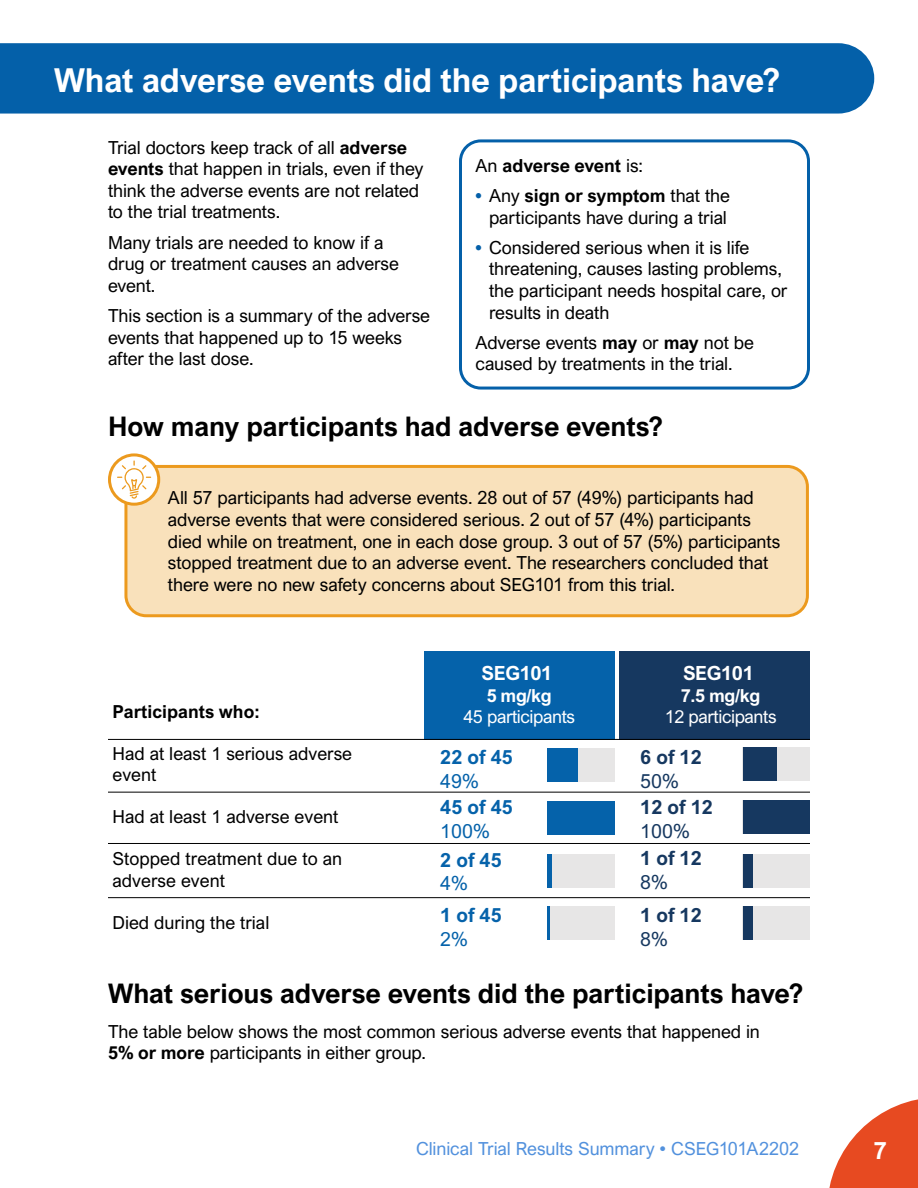
<style>
.page{position:relative;width:918px;height:1188px;background:#fff}
.page>*{position:absolute;margin:0;border:0;box-sizing:border-box;transform-origin:0 0}
.t1{font:700 33px "Arial Nova";letter-spacing:-.005em;color:#fff}
.t2{font:700 27px "Arial Nova";letter-spacing:-.005em;color:#000}
.t3{font:700 24px "Arial Nova";color:#fff}
.t4{font:700 19.65px "Arial Nova";letter-spacing:.005em;color:#0562aa}
.t5{font:700 19.65px "Arial Nova";letter-spacing:.005em;color:#163860}
.t6{font:700 19.65px "Arial Nova";letter-spacing:-.02em;color:#fff}
.t7{font:19.65px "Arial Nova";color:#163860}
.t8{font:19.65px "Arial Nova";color:#0562aa}
.t9{font:18px/21.6px "Arial Nova";letter-spacing:-.005em;color:#000}
.t10{font:18px "Arial Nova";letter-spacing:-.01em;color:#5291dd}
.t11{font:700 18px "Arial Nova";color:#000}
.t12{font:18px "Arial Nova";letter-spacing:-.02em;color:#fff}
.t13{font:700 18px "Arial Nova";letter-spacing:-.02em;color:#fff}
.s1{font-weight:700}
.s2{font-weight:400}
.s3{font-weight:700;color:#0460a9}
</style>
<div class="page">
<svg style="left:829px;top:1099px;width:89px;height:89px"></svg>
<div style="left:0;top:43px;width:874px;height:71px;background:#0460a9"></div>
<div style="left:126px;top:466px;width:681px;height:150px;background:#f9e1bb;border-radius:20px"></div>
<div style="left:124px;top:465px;width:685px;height:152px;border:3px solid #ec9a1e;border-radius:20px"></div>
<svg style="left:110px;top:455px;width:49px;height:49px"></svg>
<svg style="left:117px;top:460px;width:34px;height:39px"></svg>
<div style="left:108px;top:453px;width:52px;height:53px;border:3px solid #ec9a1e;border-radius:50%"></div>
<div style="left:548px;top:748px;width:67px;height:34px;background:#e7e6e6"></div>
<div style="left:743px;top:748px;width:67px;height:33px;background:#e7e6e6"></div>
<div style="left:548px;top:854px;width:67px;height:33px;background:#e7e6e6"></div>
<div style="left:548px;top:907px;width:67px;height:33px;background:#e7e6e6"></div>
<div style="left:743px;top:906px;width:67px;height:34px;background:#e7e6e6"></div>
<div style="left:424px;top:651px;width:191px;height:88px;background:#0562aa"></div>
<div style="left:620px;top:651px;width:190px;height:88px;background:#163860"></div>
<div style="left:548px;top:801px;width:67px;height:34px;background:#0562aa"></div>
<hr style="left:548px;top:854px;width:4px;height:33px;background:#0562aa">
<div style="left:743px;top:854px;width:67px;height:33px;background:#e7e6e6"></div>
<div style="left:743px;top:854px;width:10px;height:33px;background:#163860"></div>
<div style="left:743px;top:906px;width:10px;height:34px;background:#163860"></div>
<div style="left:743px;top:801px;width:67px;height:33px;background:#163860"></div>
<hr style="left:548px;top:907px;width:2px;height:33px;background:#0562aa">
<div style="left:743px;top:748px;width:34px;height:33px;background:#163860"></div>
<div style="left:548px;top:748px;width:30px;height:34px;background:#0562aa"></div>
<hr style="left:108px;top:739px;width:702px;height:1px;background:#000">
<hr style="left:108px;top:792px;width:702px;height:1px;background:#000">
<hr style="left:108px;top:843px;width:702px;height:1px;background:#000">
<hr style="left:108px;top:897px;width:702px;height:1px;background:#000">
<div style="left:459px;top:139px;width:351px;height:251px;border:3px solid #0460a9;border-radius:20px"></div>
<h1 class="t1" style="left:54px;top:61px;width:728px">What adverse events did the participants have?</h1>
<p class="t9" style="left:108px;top:136px;width:317px">Trial doctors keep track of all <span class="s1">adverse events</span> that happen in trials, even if they think the adverse events are not related to the trial treatments.</p>
<p class="t9" style="left:108px;top:231px;width:293px">Many trials are needed to know if a drug or treatment causes an adverse event.</p>
<p class="t9" style="left:108px;top:305px;width:324px">This section is a summary of the adverse events that happened up to 15 weeks after the last dose.</p>
<p class="t11" style="left:476px;top:155px;width:169px"><span class="s2">An</span> adverse event <span class="s2">is:</span></p>
<p class="t9" style="left:476px;top:185px;width:256px;text-align:center"><span class="s3">•</span> Any <span class="s1">sign or symptom</span> that the participants have during a trial</p>
<p class="t9" style="left:489px;top:237px;width:300px;text-indent:-14px"><span class="s3">•</span> Considered serious when it is life threatening, causes lasting problems, the participant needs hospital care, or results in death</p>
<p class="t9" style="left:476px;top:332px;width:280px">Adverse events <span class="s1">may</span> or <span class="s1">may</span> not be caused by treatments in the trial.</p>
<h2 class="t2" style="left:108px;top:411px;width:557px">How many participants had adverse events?</h2>
<p class="t9" style="left:168px;top:487px;width:614px">All 57 participants had adverse events. 28 out of 57 (49%) participants had adverse events that were considered serious. 2 out of 57 (4%) participants died while on treatment, one in each dose group. 3 out of 57 (5%) participants stopped treatment due to an adverse event. The researchers concluded that there were no new safety concerns about SEG101 from this trial.</p>
<p class="t6" style="left:482px;top:661px;width:72px">SEG101</p>
<p class="t13" style="left:487px;top:685px;width:67px">5 mg/kg</p>
<p class="t12" style="left:463px;top:706px;width:113px">45 participants</p>
<p class="t6" style="left:683px;top:661px;width:72px">SEG101</p>
<p class="t13" style="left:681px;top:685px;width:81px">7.5 mg/kg</p>
<p class="t12" style="left:665px;top:706px;width:113px">12 participants</p>
<p class="t5" style="left:640px;top:746px;width:63px">6 of 12</p>
<p class="t7" style="left:640px;top:770px;width:40px">50%</p>
<p class="t5" style="left:640px;top:796px;width:74px">12 of 12</p>
<p class="t7" style="left:640px;top:820px;width:51px">100%</p>
<p class="t5" style="left:640px;top:847px;width:63px">1 of 12</p>
<p class="t7" style="left:640px;top:870px;width:29px">8%</p>
<p class="t5" style="left:640px;top:904px;width:63px">1 of 12</p>
<p class="t7" style="left:640px;top:928px;width:29px">8%</p>
<p class="t11" style="left:112px;top:701px;width:149px">Participants who:</p>
<p class="t9" style="left:112px;top:742px;width:241px">Had at least 1 serious adverse event</p>
<p class="t4" style="left:440px;top:746px;width:74px">22 of 45</p>
<p class="t8" style="left:440px;top:770px;width:40px">49%</p>
<p class="t4" style="left:440px;top:796px;width:74px">45 of 45</p>
<p class="t8" style="left:440px;top:820px;width:51px">100%</p>
<p class="t4" style="left:440px;top:848px;width:63px">2 of 45</p>
<p class="t8" style="left:440px;top:872px;width:29px">4%</p>
<p class="t4" style="left:440px;top:904px;width:63px">1 of 45</p>
<p class="t8" style="left:440px;top:928px;width:29px">2%</p>
<h2 class="t2" style="left:108px;top:977px;width:697px">What serious adverse events did the participants have?</h2>
<p class="t9" style="left:108px;top:1021px;width:653px">The table below shows the most common serious adverse events that happened in<br><span class="s1">5% or more</span> participants in either group.</p>
<p class="t9" style="left:112px;top:806px;width:227px">Had at least 1 adverse event</p>
<p class="t9" style="left:112px;top:848px;width:231px">Stopped treatment due to an adverse event</p>
<p class="t9" style="left:112px;top:912px;width:158px">Died during the trial</p>
<p class="t10" style="left:416px;top:1138px;width:384px">Clinical Trial Results Summary • CSEG101A2202</p>
<h3 class="t3" style="left:873px;top:1136px;width:15px">7</h3>
</div>
